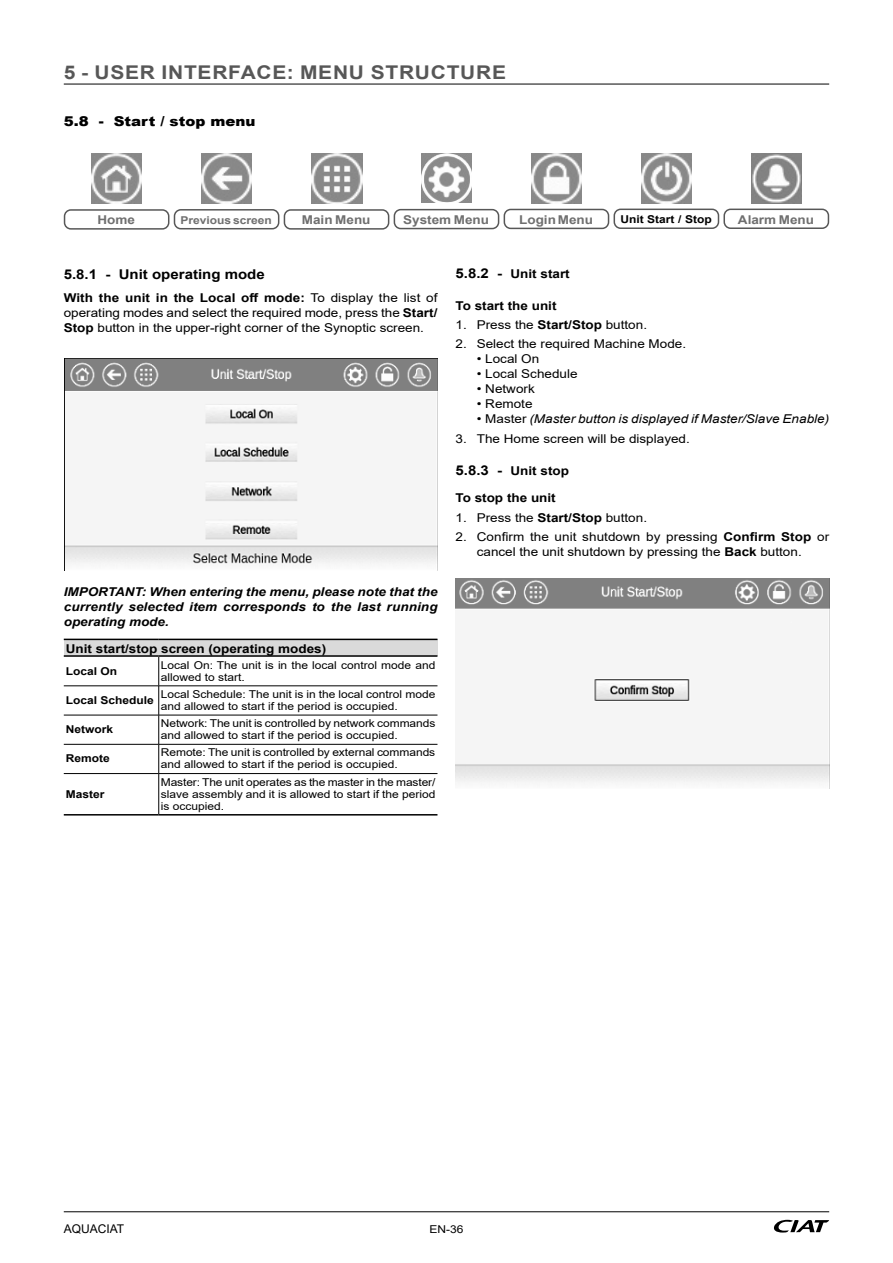
<style>
.page{position:relative;width:893px;height:1263px;background:#fff}
.page>*{position:absolute;margin:0;border:0;box-sizing:border-box;transform-origin:0 0}
.IOM_-_Main-heading{font:700 18.9px "Arial";letter-spacing:.035em;color:#575757;scale:1.11 1}
.t1{font:700 13.5px "Arial";color:#000;scale:1.11 1}
.t2{font:900 13.5px "Arial";color:#000;scale:1.11 1}
.Body-text_Numbering{font:12.15px/15px "Arial";color:#000;text-align:center;scale:1.11 1}
.Body-text{font:12.15px/15px "Arial";color:#000;text-align:justify;scale:1.11 1}
.Caution{font:italic 700 12.15px/15px "Arial";letter-spacing:.01em;color:#000;text-align:justify;scale:1.11 1}
.Table_left_Bold{font:700 12.15px "Arial";color:#000;scale:1.11 1}
.t3{font:italic 12.15px "Arial";color:#000;scale:1.11 1}
.Body-text_bold{font:700 12.15px "Arial";color:#6f6f6f;scale:1.11 1}
.Body-text-2{font:700 12.15px "Arial";color:#000;scale:1.11 1}
.t4{font:12px "Arial";color:#000}
.Table_Left_Normal{font:10.8px/12px "Arial";color:#000;scale:1.11 1}
.Table_left_Bold-2{font:700 10.8px "Arial";color:#000;scale:1.11 1}
.Body-text_bold-2{font:700 10.8px "Arial";color:#6f6f6f;scale:1.11 1}
.Body-text_bold-3{font:700 10.8px "Arial";color:#000;scale:1.11 1}
.s1{font-weight:700}
.s2{font-size:13.5px}
.s3{font-style:normal}
</style>
<div class="page">
<hr style="left:64px;top:83px;width:765px;height:2px;background:#575757">
<div style="left:723px;top:209px;width:106px;height:20px;border:2px solid #575757;border-radius:6px"></div>
<img style="left:751px;top:154px;width:50px;height:50px">
<div style="left:64px;top:209px;width:105px;height:21px;border:2px solid #575757;border-radius:6px"></div>
<img style="left:92px;top:153px;width:50px;height:50px">
<div style="left:174px;top:209px;width:105px;height:20px;border:2px solid #575757;border-radius:6px"></div>
<img style="left:202px;top:153px;width:50px;height:50px">
<div style="left:284px;top:209px;width:105px;height:21px;border:2px solid #575757;border-radius:6px"></div>
<img style="left:311px;top:153px;width:51px;height:50px">
<div style="left:394px;top:209px;width:105px;height:20px;border:2px solid #575757;border-radius:6px"></div>
<img style="left:421px;top:153px;width:50px;height:49px">
<div style="left:504px;top:209px;width:105px;height:20px;border:2px solid #575757;border-radius:6px"></div>
<img style="left:531px;top:154px;width:50px;height:50px">
<div style="left:614px;top:209px;width:105px;height:20px;border:2px solid #575757;border-radius:6px"></div>
<img style="left:641px;top:154px;width:50px;height:50px">
<div style="left:64px;top:639px;width:373px;height:17px;background:#dadada"></div>
<hr style="left:64px;top:639px;width:95px;height:1px;background:#000">
<hr style="left:159px;top:639px;width:278px;height:1px;background:#000">
<hr style="left:64px;top:655px;width:95px;height:2px;background:#000">
<hr style="left:159px;top:655px;width:278px;height:2px;background:#000">
<svg style="left:158px;top:657px;width:1px;height:116px"></svg>
<hr style="left:158px;top:774px;width:1px;height:40px;background:#000">
<hr style="left:64px;top:685px;width:95px;height:1px;background:#000">
<hr style="left:159px;top:685px;width:278px;height:1px;background:#000">
<hr style="left:64px;top:715px;width:95px;height:1px;background:#000">
<hr style="left:159px;top:715px;width:278px;height:1px;background:#000">
<hr style="left:64px;top:744px;width:95px;height:1px;background:#000">
<hr style="left:159px;top:744px;width:278px;height:1px;background:#000">
<hr style="left:64px;top:773px;width:95px;height:1px;background:#000">
<hr style="left:159px;top:773px;width:278px;height:1px;background:#000">
<hr style="left:64px;top:814px;width:95px;height:1px;background:#000">
<hr style="left:159px;top:814px;width:278px;height:1px;background:#000">
<img style="left:455px;top:579px;width:374px;height:204px">
<img style="left:64px;top:358px;width:374px;height:212px">
<svg style="left:774px;top:1220px;width:55px;height:12px"></svg>
<hr style="left:64px;top:1211px;width:765px;height:1px;background:#000">
<p class="IOM_-_Main-heading" style="left:64px;top:59px;width:400px">5 - USER INTERFACE: MENU STRUCTURE</p>
<p class="t2" style="left:64px;top:111px;width:174px">5.8 - Start / stop menu</p>
<p class="Body-text_bold" style="left:98px;top:211px;width:35px">Home</p>
<p class="Body-text_bold-2" style="left:180px;top:212px;width:84px">Previous screen</p>
<p class="Body-text_bold" style="left:302px;top:211px;width:63px">Main Menu</p>
<p class="Body-text_bold" style="left:403px;top:211px;width:79px">System Menu</p>
<p class="Body-text_bold" style="left:519px;top:211px;width:68px">Login Menu</p>
<p class="Body-text_bold-3" style="left:620px;top:212px;width:84px">Unit Start / Stop</p>
<p class="Body-text_bold" style="left:738px;top:211px;width:70px">Alarm Menu</p>
<p class="t1" style="left:64px;top:265px;width:182px">5.8.1 - Unit operating mode</p>
<p class="Body-text" style="left:64px;top:290px;width:338px"><span class="s1">With the unit in the Local off mode:</span> To display the list of operating modes and select the required mode, press the <span class="s1">Start/ Stop</span> button in the upper-right corner of the Synoptic screen.</p>
<p class="Caution" style="left:64px;top:584px;width:338px">IMPORTANT: When entering the menu, please note that the currently selected item corresponds to the last running operating mode.</p>
<p class="Table_left_Bold" style="left:66px;top:640px;width:236px">Unit start/stop screen (operating modes)</p>
<p class="Table_left_Bold-2" style="left:66px;top:663px;width:48px">Local On</p>
<p class="Table_Left_Normal" style="left:161px;top:659px;width:249px">Local On: The unit is in the local control mode and allowed to start.</p>
<p class="Table_left_Bold-2" style="left:66px;top:692px;width:81px">Local Schedule</p>
<p class="Table_Left_Normal" style="left:161px;top:688px;width:249px">Local Schedule: The unit is in the local control mode and allowed to start if the period is occupied.</p>
<p class="Table_left_Bold-2" style="left:66px;top:722px;width:44px">Network</p>
<p class="Table_Left_Normal" style="left:161px;top:717px;width:249px">Network: The unit is controlled by network commands and allowed to start if the period is occupied.</p>
<p class="Table_left_Bold-2" style="left:66px;top:751px;width:41px">Remote</p>
<p class="Table_Left_Normal" style="left:161px;top:747px;width:249px">Remote: The unit is controlled by external commands and allowed to start if the period is occupied.</p>
<p class="Table_left_Bold-2" style="left:66px;top:786px;width:36px">Master</p>
<p class="Table_Left_Normal" style="left:161px;top:776px;width:249px;text-align:justify">Master: The unit operates as the master in the master/ slave assembly and it is allowed to start if the period is occupied.</p>
<p class="Table_left_Bold" style="left:455px;top:265px;width:104px"><span class="s2">5.8.2 -</span> Unit start</p>
<p class="Body-text-2" style="left:455px;top:297px;width:92px">To start the unit</p>
<p class="Body-text_Numbering" style="left:455px;top:317px;width:174px">1. Press the <span class="s1">Start/Stop</span> button.</p>
<p class="Body-text_Numbering" style="left:455px;top:336px;width:209px">2. Select the required Machine Mode.</p>
<p class="Body-text" style="left:477px;top:351px;width:58px">• Local On</p>
<p class="Body-text" style="left:477px;top:366px;width:92px">• Local Schedule</p>
<p class="Body-text" style="left:477px;top:381px;width:54px">• Network</p>
<p class="Body-text" style="left:477px;top:396px;width:52px">• Remote</p>
<p class="t3" style="left:477px;top:411px;width:319px"><span class="s3">• Master</span> (Master button is displayed if Master/Slave Enable)</p>
<p class="Body-text_Numbering" style="left:455px;top:431px;width:213px">3. The Home screen will be displayed.</p>
<p class="Table_left_Bold" style="left:455px;top:462px;width:104px"><span class="s2">5.8.3 -</span> Unit stop</p>
<p class="Body-text-2" style="left:455px;top:489px;width:92px">To stop the unit</p>
<p class="Body-text_Numbering" style="left:455px;top:510px;width:174px">1. Press the <span class="s1">Start/Stop</span> button.</p>
<p class="Body-text_Numbering" style="left:455px;top:529px;width:338px">2. Confirm the unit shutdown by pressing <span class="s1">Confirm Stop</span> or cancel the unit shutdown by pressing the <span class="s1">Back</span> button.</p>
<p class="t4" style="left:64px;top:1220px;width:62px">AQUACIAT</p>
<p class="Table_Left_Normal" style="left:429px;top:1223px;width:32px">EN-36</p>
</div>
